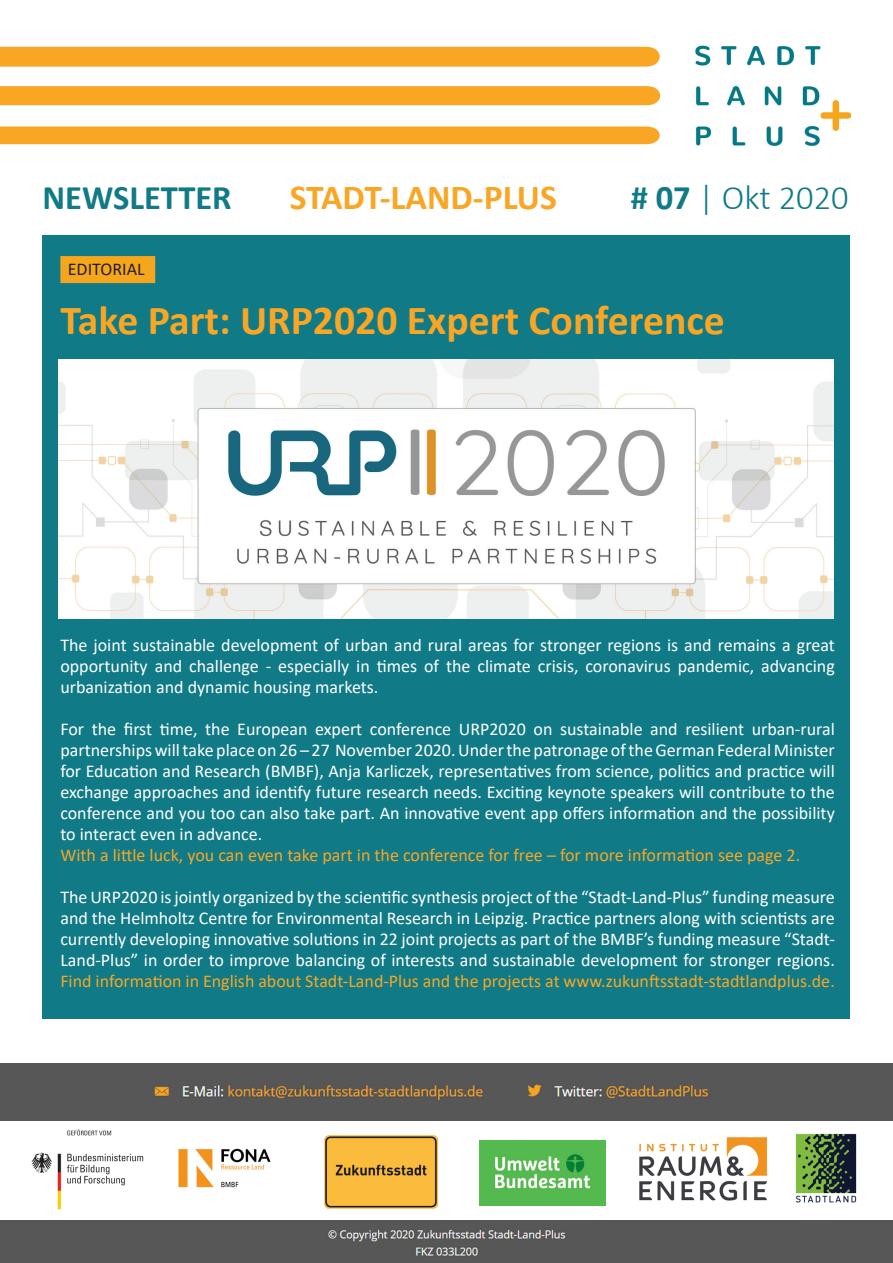
<style>
.page{position:relative;width:893px;height:1263px;background:#fff}
.page>*{position:absolute;margin:0;border:0;box-sizing:border-box;transform-origin:0 0}
.t1{font:700 41.25px "Calibri";color:#f9a625}
.t2{font:700 35.25px "Calibri";color:#f9a625}
.t3{font:300 34.5px "Calibri";color:#107a86}
.t4{font:700 34.5px "Calibri";color:#107a86}
.t5{font:18px/21px "Calibri";color:#fff;text-align:justify}
.t6{font:18px "Calibri";color:#f9a625}
.t7{font:18px "Calibri";color:#231f20}
.s1{font-weight:700}
.s2{color:#f9a625}
</style>
<div class="page">
<img style="left:695px;top:45px;width:155px;height:101px">
<div style="left:0;top:47px;width:660px;height:20px;background:#f9a625"></div>
<div style="left:0;top:86px;width:661px;height:19px;background:#f9a625"></div>
<div style="left:0;top:126px;width:660px;height:18px;background:#f9a625"></div>
<div style="left:43px;top:235px;width:807px;height:783px;background:#107a86"></div>
<div style="left:60px;top:256px;width:95px;height:27px;background:#f6a61c"></div>
<img style="left:58px;top:359px;width:776px;height:259px">
<div style="left:0;top:1063px;width:893px;height:58px;background:#575757"></div>
<div style="left:0;top:1221px;width:893px;height:42px;background:#575757"></div>
<img style="left:31px;top:1129px;width:113px;height:81px">
<img style="left:178px;top:1148px;width:93px;height:40px">
<img style="left:324px;top:1135px;width:114px;height:74px">
<img style="left:480px;top:1140px;width:126px;height:65px">
<img style="left:639px;top:1137px;width:129px;height:64px">
<img style="left:795px;top:1133px;width:62px;height:70px">
<p class="t4" style="left:43px;top:173px;width:191px">NEWSLETTER</p>
<p class="t2" style="left:290px;top:172px;width:269px">STADT-LAND-PLUS</p>
<p class="t3" style="left:631px;top:176px;width:219px"><span class="s1"># 07</span> | Okt 2020</p>
<p class="t7" style="left:68px;top:257px;width:78px">EDITORIAL</p>
<p class="t1" style="left:60px;top:291px;width:666px">Take Part: URP2020 Expert Conference</p>
<p class="t5" style="left:60px;top:634px;width:776px">The joint sustainable development of urban and rural areas for stronger regions is and remains a great opportunity and challenge - especially in times of the climate crisis, coronavirus pandemic, advancing urbanization and dynamic housing markets.</p>
<p class="t5" style="left:60px;top:718px;width:776px">For the first time, the European expert conference URP2020 on sustainable and resilient urban-rural partnerships will take place on 26 – 27 November 2020. Under the patronage of the German Federal Minister for Education and Research (BMBF), Anja Karliczek, representatives from science, politics and practice will exchange approaches and identify future research needs. Exciting keynote speakers will contribute to the conference and you too can also take part. An innovative event app offers information and the possibility to interact even in advance.</p>
<p class="t6" style="left:60px;top:843px;width:741px">With a little luck, you can even take part in the conference for free – for more information see page 2.</p>
<p class="t5" style="left:60px;top:886px;width:776px">The URP2020 is jointly organized by the scientific synthesis project of the “Stadt-Land-Plus” funding measure and the Helmholtz Centre for Environmental Research in Leipzig. Practice partners along with scientists are currently developing innovative solutions in 22 joint projects as part of the BMBF’s funding measure “Stadt-Land-Plus” in order to improve balancing of interests and sustainable development for stronger regions.<br><span class="s2">Find information in English about Stadt-Land-Plus and the projects at www.zukunftsstadt-stadtlandplus.de.</span></p>
</div>
